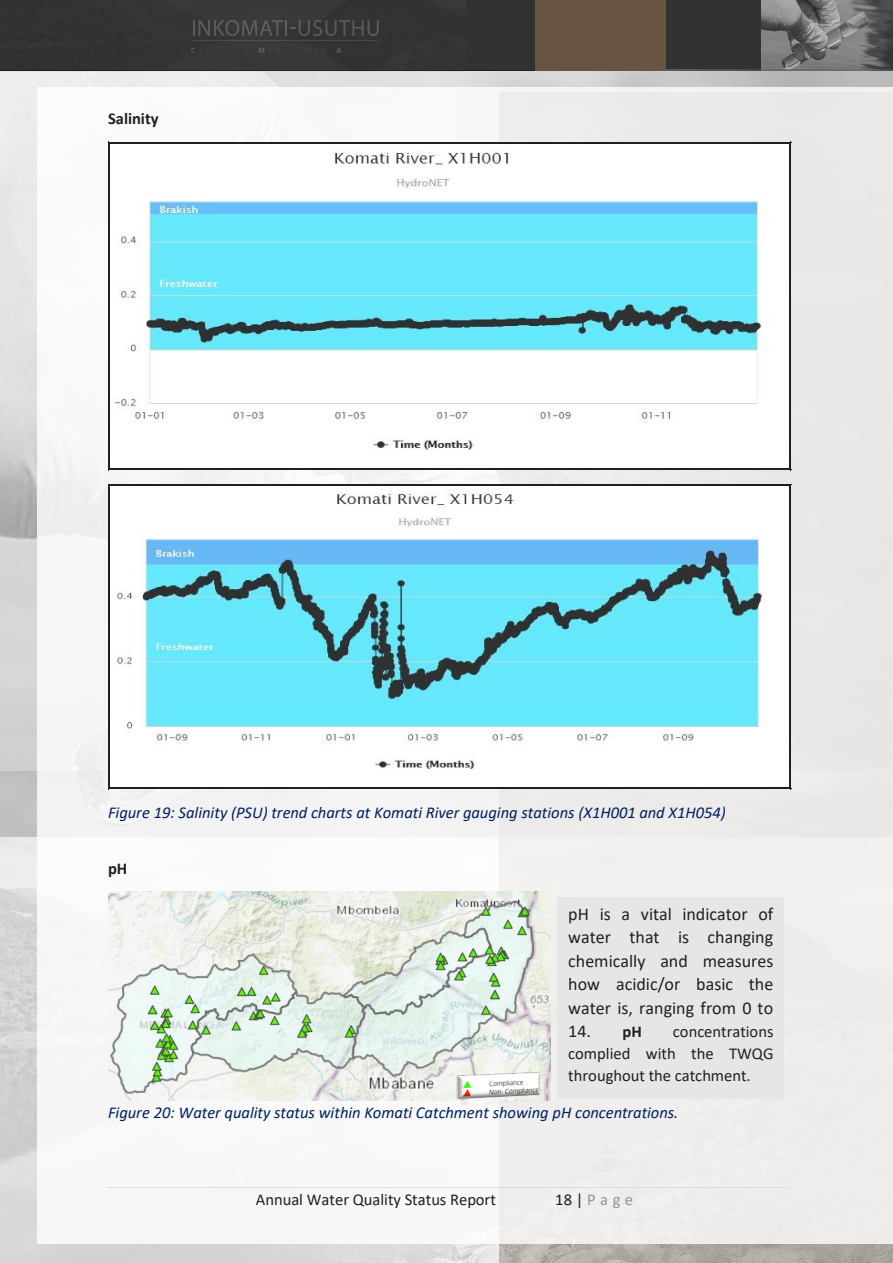
<style>
.page{position:relative;width:893px;height:1263px;background:#fff}
.page>*{position:absolute;margin:0;border:0;box-sizing:border-box;transform-origin:0 0}
.t1{font:18px/23.4px "Calibri";color:#231f20;text-align:justify}
.t2{font:16.65px "Calibri";color:#231f20}
.t3{font:italic 16.5px "Calibri";color:#002060}
.t4{font:16.5px "Calibri";color:#231f20}
.t5{font:700 16.5px "Calibri";color:#231f20}
.t6{font:16.5px "Calibri";letter-spacing:.265em;color:#939598}
.s1{font-weight:700;font-size:16.5px}
.s2{color:#231f20}
</style>
<div class="page">
<div style="left:661px;top:0;width:232px;height:70px;background:#333233"></div>
<img style="left:762px;top:0;width:130px;height:69px">
<img style="left:0;top:69px;width:893px;height:703px">
<div style="left:536px;top:0;width:130px;height:70px;background:#675542"></div>
<img style="left:0;top:772px;width:893px;height:491px">
<svg style="left:0;top:0;width:589px;height:71px;background:#3a3736"></svg>
<hr style="left:192px;top:40px;width:186px;height:1px;background:#e2984c">
<div style="left:37px;top:87px;width:856px;height:1157px;background:#f2f1f0"></div>
<hr style="left:106px;top:1187px;width:681px;height:1px;background:#dcdddf">
<img style="left:110px;top:144px;width:679px;height:324px">
<hr style="left:110px;top:142px;width:679px;height:1px;background:#231f20">
<hr style="left:110px;top:143px;width:679px;height:1px;background:#231f20">
<hr style="left:108px;top:144px;width:1px;height:324px;background:#231f20">
<hr style="left:109px;top:144px;width:1px;height:324px;background:#231f20">
<hr style="left:790px;top:144px;width:1px;height:324px;background:#231f20">
<hr style="left:789px;top:144px;width:1px;height:324px;background:#231f20">
<hr style="left:110px;top:470px;width:679px;height:1px;background:#231f20">
<hr style="left:110px;top:468px;width:679px;height:1px;background:#231f20">
<img style="left:110px;top:487px;width:679px;height:300px">
<hr style="left:110px;top:484px;width:679px;height:1px;background:#231f20">
<hr style="left:110px;top:486px;width:679px;height:1px;background:#231f20">
<hr style="left:108px;top:486px;width:1px;height:301px;background:#231f20">
<hr style="left:109px;top:486px;width:1px;height:301px;background:#231f20">
<hr style="left:790px;top:486px;width:1px;height:301px;background:#231f20">
<hr style="left:789px;top:486px;width:1px;height:301px;background:#231f20">
<hr style="left:110px;top:788px;width:679px;height:1px;background:#231f20">
<hr style="left:110px;top:787px;width:679px;height:1px;background:#231f20">
<div style="left:557px;top:897px;width:227px;height:202px;background:#e7e6e6"></div>
<img style="left:108px;top:892px;width:442px;height:208px">
<img style="left:453px;top:1070px;width:90px;height:34px">
<p class="t5" style="left:108px;top:107px;width:52px">Salinity</p>
<p class="t3" style="left:108px;top:801px;width:619px">Figure 19: Salinity (PSU) trend charts at Komati River gauging stations (X1H001 and X1H054)</p>
<p class="t5" style="left:108px;top:857px;width:21px">pH</p>
<p class="t1" style="left:568px;top:901px;width:207px">pH is a vital indicator of water that is changing chemically and measures how acidic/or basic the water is, ranging from 0 to</p>
<p class="t1" style="left:568px;top:1019px;width:75px">14. <span class="s1">pH</span></p>
<p class="t4" style="left:673px;top:1020px;width:102px">concentrations</p>
<p class="t2" style="left:568px;top:1042px;width:207px">complied with the TWQG</p>
<p class="t4" style="left:568px;top:1063px;width:184px">throughout the catchment.</p>
<p class="t3" style="left:108px;top:1101px;width:572px">Figure 20: Water quality status within Komati Catchment showing pH concentrations.</p>
<p class="t4" style="left:256px;top:1188px;width:242px">Annual Water Quality Status Report</p>
<p class="t6" style="left:555px;top:1188px;width:79px"><span class="s2">18|</span> Page</p>
</div>
